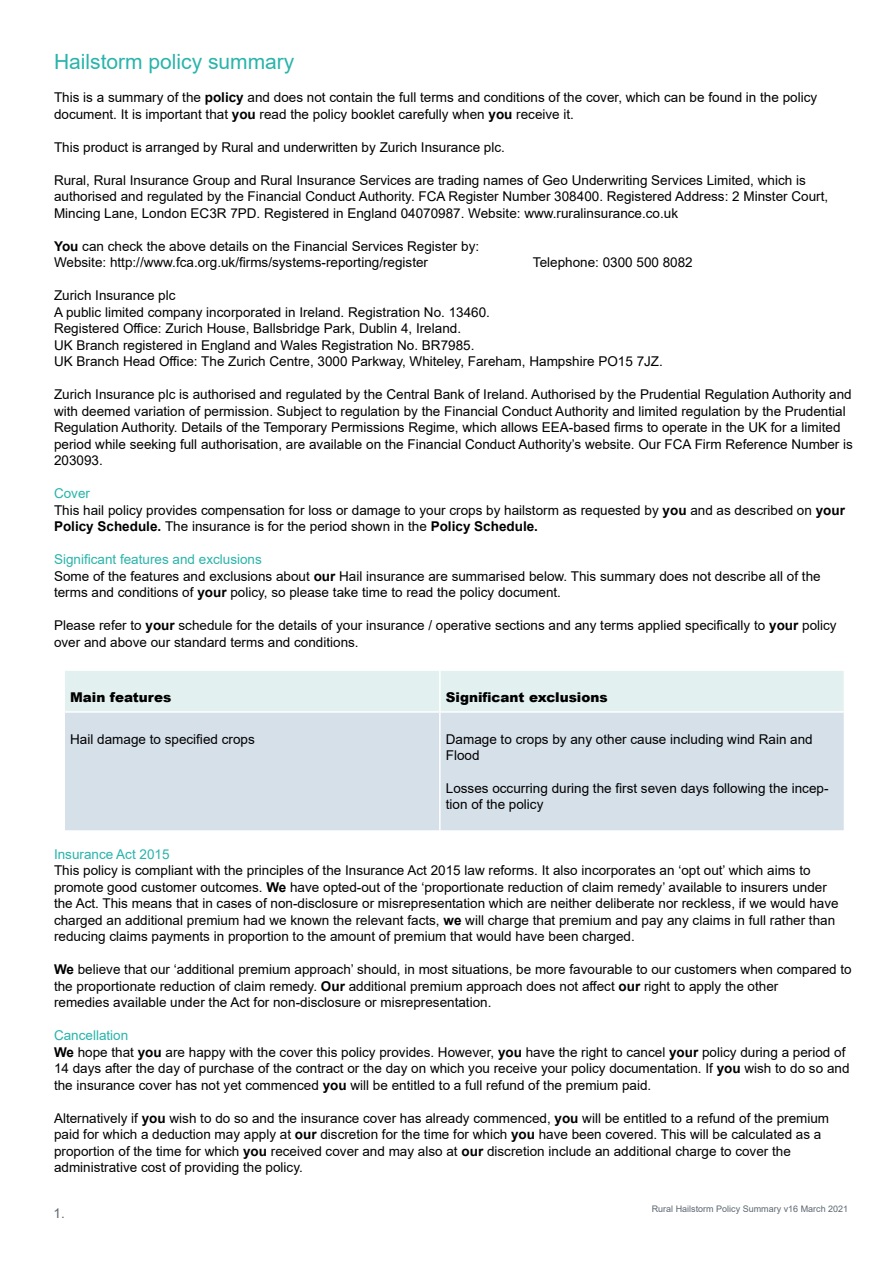
<style>
.page{position:relative;width:893px;height:1263px;background:#fff}
.page>*{position:absolute;margin:0;border:0;box-sizing:border-box;transform-origin:0 0}
.t1{font:21px "Arial";color:#29b4aa}
.t2{font:13.5px/16.5px "Arial";color:#000}
.t3{font:900 13.5px "Arial";color:#000}
.t4{font:13.5px "Arial";color:#27b4aa}
.t5{font:13.5px "Arial";color:#5d6770}
.t6{font:9px "Arial";color:#5d6770}
.s1{font-weight:700}
.s2{color:#29b4aa}
.s3{color:#010202}
.s4{color:#27b4aa}
</style>
<div class="page">
<div style="left:65px;top:671px;width:779px;height:40px;background:#e2f1ef"></div>
<div style="left:65px;top:713px;width:779px;height:117px;background:#d6e0e9"></div>
<hr style="left:439px;top:671px;width:2px;height:40px;background:#fff">
<hr style="left:439px;top:713px;width:2px;height:117px;background:#fff">
<h1 class="t1" style="left:54px;top:47px;width:242px">Hailstorm policy summary</h1>
<p class="t2" style="left:54px;top:89px;width:765px">This is a summary of the <span class="s1">policy</span> and does not contain the full terms and conditions of the cover, which can be found in the policy document. It is important that <span class="s1">you</span> read the policy booklet carefully when <span class="s1">you</span> receive it.</p>
<p class="t2" style="left:54px;top:139px;width:452px">This product is arranged by Rural and underwritten by Zurich Insurance plc.</p>
<p class="t2" style="left:54px;top:172px;width:776px">Rural, Rural Insurance Group and Rural Insurance Services are trading names of Geo Underwriting Services Limited, which is authorised and regulated by the Financial Conduct Authority. FCA Register Number 308400. Registered Address: 2 Minster Court,<br>Mincing Lane, London EC3R 7PD. Registered in England 04070987. Website: www.ruralinsurance.co.uk</p>
<p class="t2" style="left:54px;top:238px;width:427px"><span class="s1">You</span> can check the above details on the Financial Services Register by:<br>Website: http://www.fca.org.uk/firms/systems-reporting/register</p>
<p class="t2" style="left:533px;top:254px;width:161px">Telephone: 0300 500 8082</p>
<p class="t2" style="left:54px;top:287px;width:610px">Zurich Insurance plc<br>A public limited company incorporated in Ireland. Registration No. 13460.<br>Registered Office: Zurich House, Ballsbridge Park, Dublin 4, Ireland.<br>UK Branch registered in England and Wales Registration No. BR7985.<br>UK Branch Head Office: The Zurich Centre, 3000 Parkway, Whiteley, Fareham, Hampshire PO15 7JZ.</p>
<p class="t2" style="left:54px;top:386px;width:800px">Zurich Insurance plc is authorised and regulated by the Central Bank of Ireland. Authorised by the Prudential Regulation Authority and with deemed variation of permission. Subject to regulation by the Financial Conduct Authority and limited regulation by the Prudential Regulation Authority. Details of the Temporary Permissions Regime, which allows EEA-based firms to operate in the UK for a limited period while seeking full authorisation, are available on the Financial Conduct Authority’s website. Our FCA Firm Reference Number is 203093.</p>
<p class="t2" style="left:54px;top:485px;width:792px"><span class="s2">Cover<br></span>This hail policy provides compensation for loss or damage to your crops by hailstorm as requested by <span class="s1">you</span> and as described on <span class="s1">your<br>Policy Schedule.</span> The insurance is for the period shown in the <span class="s1">Policy Schedule.</span></p>
<p class="t2" style="left:54px;top:551px;width:768px"><span class="s2">Significant features and exclusions<br></span>Some of the features and exclusions about <span class="s1">our</span> Hail insurance are summarised below. This summary does not describe all of the terms and conditions of <span class="s1">your</span> policy, so please take time to read the policy document.</p>
<p class="t2" style="left:54px;top:617px;width:784px">Please refer to <span class="s1">your</span> schedule for the details of your insurance / operative sections and any terms applied specifically to <span class="s1">your</span> policy over and above our standard terms and conditions.</p>
<p class="t3" style="left:70px;top:687px;width:103px">Main features</p>
<p class="t3" style="left:446px;top:687px;width:163px">Significant exclusions</p>
<p class="t2" style="left:70px;top:731px;width:186px">Hail dam<span class="s3">age to</span> specified crops</p>
<p class="t2" style="left:446px;top:731px;width:368px">Damage to crops by any other cause including wind Rain and<br>Flood</p>
<p class="t2" style="left:446px;top:780px;width:384px">Losses occurring during the first seven days following the incep&shy;tion of the policy</p>
<p class="t4" style="left:54px;top:845px;width:117px">Insurance Act 2015</p>
<p class="t2" style="left:54px;top:862px;width:786px">This policy is compliant with the principles of the Insurance Act 2015 law reforms. It also incorporates an ‘opt out’ which aims to promote good customer outcomes. <span class="s1">We</span> have opted-out of the ‘proportionate reduction of claim remedy’ available to insurers under the Act. This means that in cases of non-disclosure or misrepresentation which are neither deliberate nor reckless, if we would have charged an additional premium had we known the relevant facts, <span class="s1">we</span> will charge that premium and pay any claims in full rather than reducing claims payments in proportion to the amount of premium that would have been charged.</p>
<p class="t2" style="left:54px;top:961px;width:799px"><span class="s1">We</span> believe that our ‘additional premium approach’ should, in most situations, be more favourable to our customers when compared to the proportionate reduction of claim remedy. <span class="s1">Our</span> additional premium approach does not affect <span class="s1">our</span> right to apply the other<br>remedies available under the Act for non-disclosure or misrepresentation.</p>
<p class="t2" style="left:54px;top:1027px;width:797px"><span class="s4">Cancellation<br></span><span class="s1">We</span> hope that <span class="s1">you</span> are happy with the cover this policy provides. However, <span class="s1">you</span> have the right to cancel <span class="s1">your</span> policy during a period of 14 days after the day of purchase of the contract or the day on which you receive your policy documentation. If <span class="s1">you</span> wish to do so and the insurance cover has not yet commenced <span class="s1">you</span> will be entitled to a full refund of the premium paid.</p>
<p class="t2" style="left:54px;top:1110px;width:777px">Alternatively if <span class="s1">you</span> wish to do so and the insurance cover has already commenced, <span class="s1">you</span> will be entitled to a refund of the premium paid for which a deduction may apply at <span class="s1">our</span> discretion for the time for which <span class="s1">you</span> have been covered. This will be calculated as a proportion of the time for which <span class="s1">you</span> received cover and may also at <span class="s1">our</span> discretion include an additional charge to cover the administrative cost of providing the policy.</p>
<p class="t5" style="left:54px;top:1203px;width:13px">1.</p>
<p class="t6" style="left:652px;top:1202px;width:198px">Rural Hailstorm Policy Summary v16 March 2021</p>
</div>
